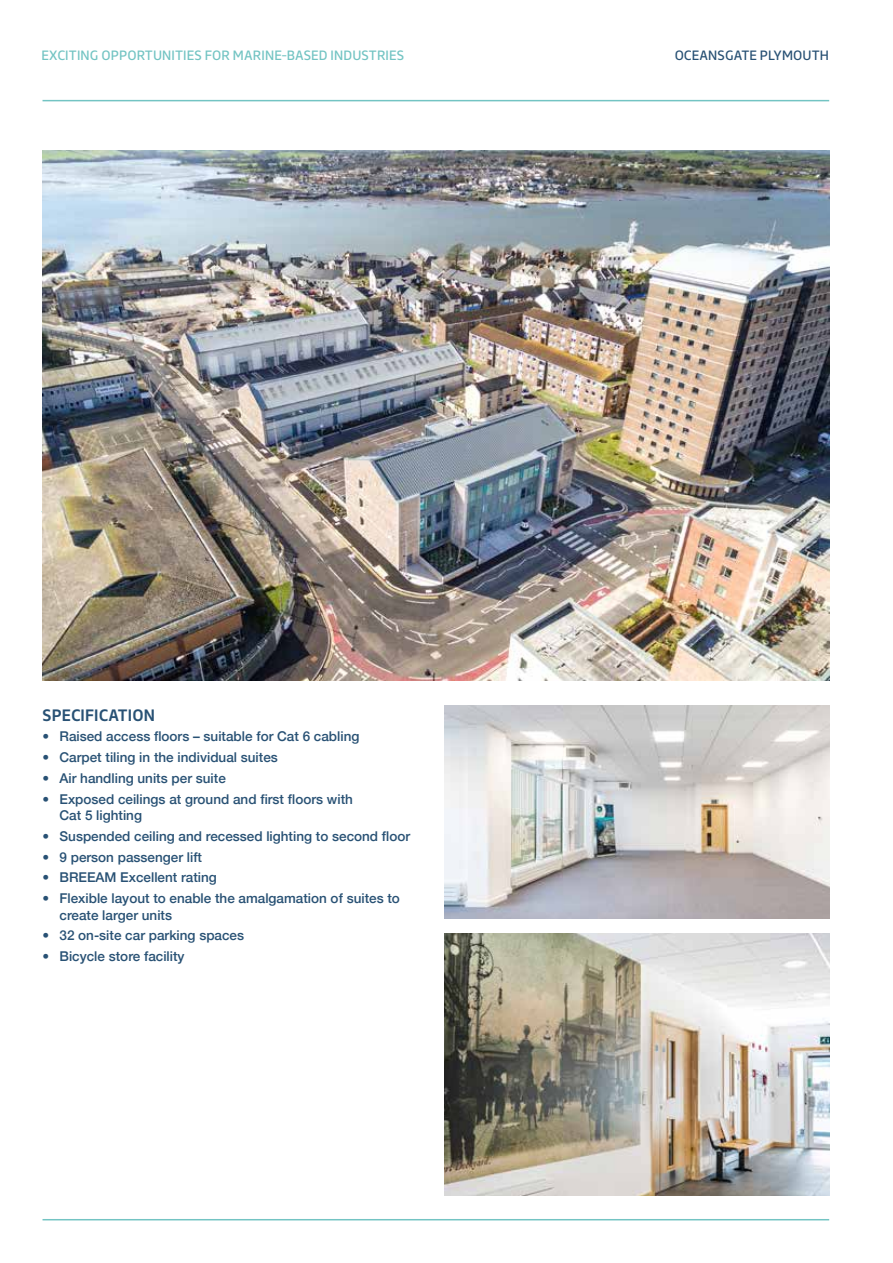
<style>
.page{position:relative;width:893px;height:1263px;background:#fff}
.page>*{position:absolute;margin:0;border:0;box-sizing:border-box;transform-origin:0 0}
.t1{font:600 16.5px "Webnar";letter-spacing:.01em;color:#285174}
.t2{font:500 13.5px/16.5px "Helvetica Neue";color:#285174}
.t3{font:500 13.5px "Webnar";letter-spacing:.01em;color:#73c4c3}
.t4{font:500 13.5px "Webnar";letter-spacing:.01em;color:#285174}
</style>
<div class="page">
<hr style="left:43px;top:100px;width:786px;height:1px;background:#73c4c3">
<hr style="left:43px;top:1219px;width:786px;height:1px;background:#73c4c3">
<hr style="left:42px;top:511px;width:285px;height:1px;background:#73c4c3">
<img style="left:444px;top:706px;width:385px;height:212px">
<img style="left:43px;top:151px;width:786px;height:529px">
<img style="left:444px;top:933px;width:385px;height:262px">
<p class="t3" style="left:42px;top:45px;width:364px">EXCITING OPPORTUNITIES FOR MARINE-BASED INDUSTRIES</p>
<p class="t4" style="left:675px;top:45px;width:156px">OCEANSGATE PLYMOUTH</p>
<p class="t1" style="left:43px;top:702px;width:114px">SPECIFICATION</p>
<p class="t2" style="left:43px;top:727px;width:318px">• Raised access floors – suitable for Cat 6 cabling</p>
<p class="t2" style="left:43px;top:748px;width:237px">• Carpet tiling in the individual suites</p>
<p class="t2" style="left:43px;top:769px;width:185px">• Air handling units per suite</p>
<p class="t2" style="left:60px;top:789px;width:295px;text-indent:-17px">• Exposed ceilings at ground and first floors with<br>Cat 5 lighting</p>
<p class="t2" style="left:43px;top:827px;width:369px">• Suspended ceiling and recessed lighting to second floor</p>
<p class="t2" style="left:43px;top:847px;width:161px">• 9 person passenger lift</p>
<p class="t2" style="left:43px;top:868px;width:176px">• BREEAM Excellent rating</p>
<p class="t2" style="left:60px;top:889px;width:342px;text-indent:-17px">• Flexible layout to enable the amalgamation of suites to create larger units</p>
<p class="t2" style="left:43px;top:926px;width:203px">• 32 on-site car parking spaces</p>
<p class="t2" style="left:43px;top:947px;width:144px">• Bicycle store facility</p>
</div>
